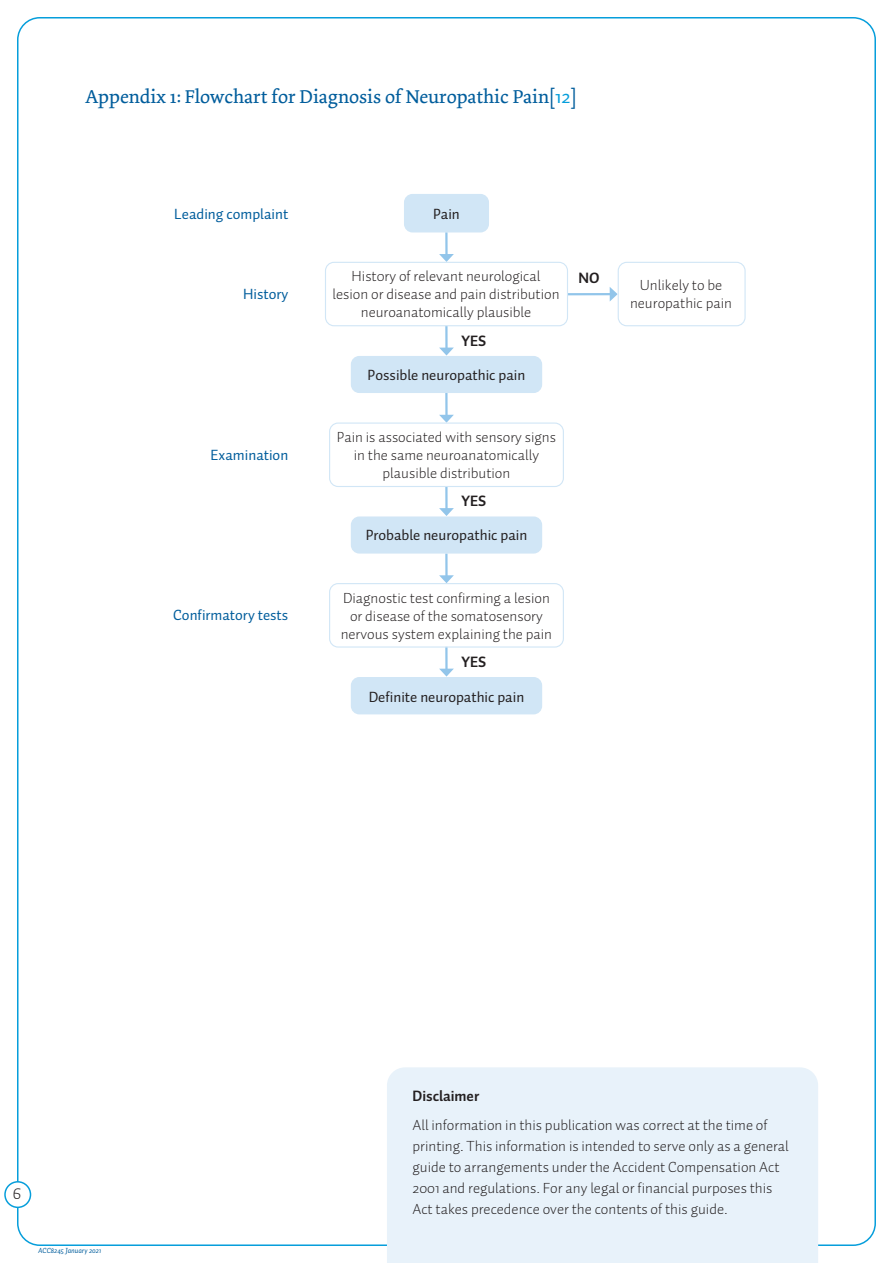
<style>
.page{position:relative;width:893px;height:1263px;background:#fff}
.page>*{position:absolute;margin:0;border:0;box-sizing:border-box;transform-origin:0 0}
.Subhead_1{font:19.5px "Dolly";color:#005d9c}
.t1{font:300 18px "Auto 1";color:#231f20}
.Diagram_text{font:300 15px/18px "Auto 1";color:#231f20;text-align:center}
.Bodytext{font:300 15px/21px "Auto 1";color:#231f20}
.Diagram_text-2{font:15px "Auto 1";color:#231f20}
.Diagram_text-3{font:15px "Auto 1";color:#005d9c}
.Diagram_text-4{font:700 15px "Auto 1";color:#231f20}
.Bodytext-2{font:700 15px "Auto 1";color:#231f20}
.Subhead_2{font:italic 7.5px "Auto 1";color:#005d9c}
.s1{font-family:"Auto 1";color:#069edb}
</style>
<div class="page">
<div style="left:4px;top:1181px;width:27px;height:27px;border:2px solid #069edb;border-radius:50%"></div>
<div style="left:387px;top:1067px;width:431px;height:196px;background:#e8f2fa"></div>
<hr style="left:445px;top:232px;width:3px;height:24px;background:#92c5ea">
<svg style="left:439px;top:254px;width:15px;height:8px"></svg>
<hr style="left:568px;top:293px;width:43px;height:2px;background:#92c5ea">
<svg style="left:610px;top:287px;width:8px;height:14px"></svg>
<hr style="left:445px;top:326px;width:3px;height:23px;background:#92c5ea">
<svg style="left:439px;top:348px;width:15px;height:7px"></svg>
<hr style="left:445px;top:486px;width:3px;height:24px;background:#92c5ea">
<svg style="left:439px;top:508px;width:15px;height:8px"></svg>
<hr style="left:445px;top:647px;width:3px;height:23px;background:#92c5ea">
<svg style="left:439px;top:669px;width:15px;height:8px"></svg>
<hr style="left:445px;top:393px;width:3px;height:24px;background:#92c5ea">
<svg style="left:439px;top:415px;width:15px;height:7px"></svg>
<hr style="left:445px;top:553px;width:3px;height:24px;background:#92c5ea">
<svg style="left:439px;top:575px;width:15px;height:8px"></svg>
<div style="left:404px;top:194px;width:85px;height:38px;background:#d1e6f6;border-radius:9px"></div>
<div style="left:351px;top:356px;width:191px;height:37px;background:#d1e6f6;border-radius:9px"></div>
<div style="left:351px;top:516px;width:191px;height:38px;background:#d1e6f6;border-radius:9px"></div>
<div style="left:351px;top:677px;width:191px;height:37px;background:#d1e6f6;border-radius:9px"></div>
<div style="left:325px;top:262px;width:243px;height:64px;border:1px solid #d1e6f6;border-radius:9px"></div>
<div style="left:618px;top:262px;width:128px;height:64px;border:1px solid #d1e6f6;border-radius:9px"></div>
<div style="left:329px;top:422px;width:235px;height:65px;border:1px solid #d1e6f6;border-radius:9px"></div>
<div style="left:329px;top:583px;width:235px;height:65px;border:1px solid #d1e6f6;border-radius:9px"></div>
<p class="Subhead_1" style="left:85px;top:85px;width:493px">Appendix 1: Flowchart for Diagnosis of Neuropathic Pain[<span class="s1">12</span>]</p>
<p class="Diagram_text-3" style="left:174px;top:205px;width:115px">Leading complaint</p>
<p class="Diagram_text-3" style="left:243px;top:284px;width:47px">History</p>
<p class="Diagram_text-3" style="left:211px;top:446px;width:79px">Examination</p>
<p class="Diagram_text-3" style="left:173px;top:606px;width:117px">Confirmatory tests</p>
<p class="Diagram_text-2" style="left:433px;top:204px;width:28px">Pain</p>
<p class="Diagram_text" style="left:333px;top:267px;width:228px">Hist0ry of relevant neurological lesion or disease and pain distribution neuroanatomically plausible</p>
<p class="Diagram_text" style="left:630px;top:276px;width:103px">Unlikely to be neuropathic pain</p>
<p class="Diagram_text-4" style="left:579px;top:269px;width:23px">NO</p>
<p class="Diagram_text-4" style="left:461px;top:331px;width:26px">YES</p>
<p class="Diagram_text-2" style="left:368px;top:365px;width:159px">Possible neuropathic pain</p>
<p class="Diagram_text" style="left:337px;top:428px;width:221px">Pain is associated with sensory signs in the same neuroanatomically plausible distribution</p>
<p class="Diagram_text-4" style="left:461px;top:492px;width:26px">YES</p>
<p class="Diagram_text-2" style="left:366px;top:526px;width:163px">Probable neuropathic pain</p>
<p class="Diagram_text" style="left:341px;top:588px;width:213px">Diagnostic test confirming a lesion or disease of the somatosensory nervous system explaining the pain</p>
<p class="Diagram_text-4" style="left:461px;top:652px;width:26px">YES</p>
<p class="Diagram_text-2" style="left:369px;top:687px;width:157px">Definite neuropathic pain</p>
<p class="t1" style="left:13px;top:1182px;width:10px">6</p>
<p class="Subhead_2" style="left:38px;top:1246px;width:64px">ACC8245 January 2021</p>
<p class="Bodytext-2" style="left:412px;top:1086px;width:68px">Disclaimer</p>
<p class="Bodytext" style="left:412px;top:1114px;width:378px">All information in this publication was correct at the time of printing. This information is intended to serve only as a general guide to arrangements under the Accident Compensation Act 2001 and regulations. For any legal or financial purposes this Act takes precedence over the contents of this guide.</p>
</div>
